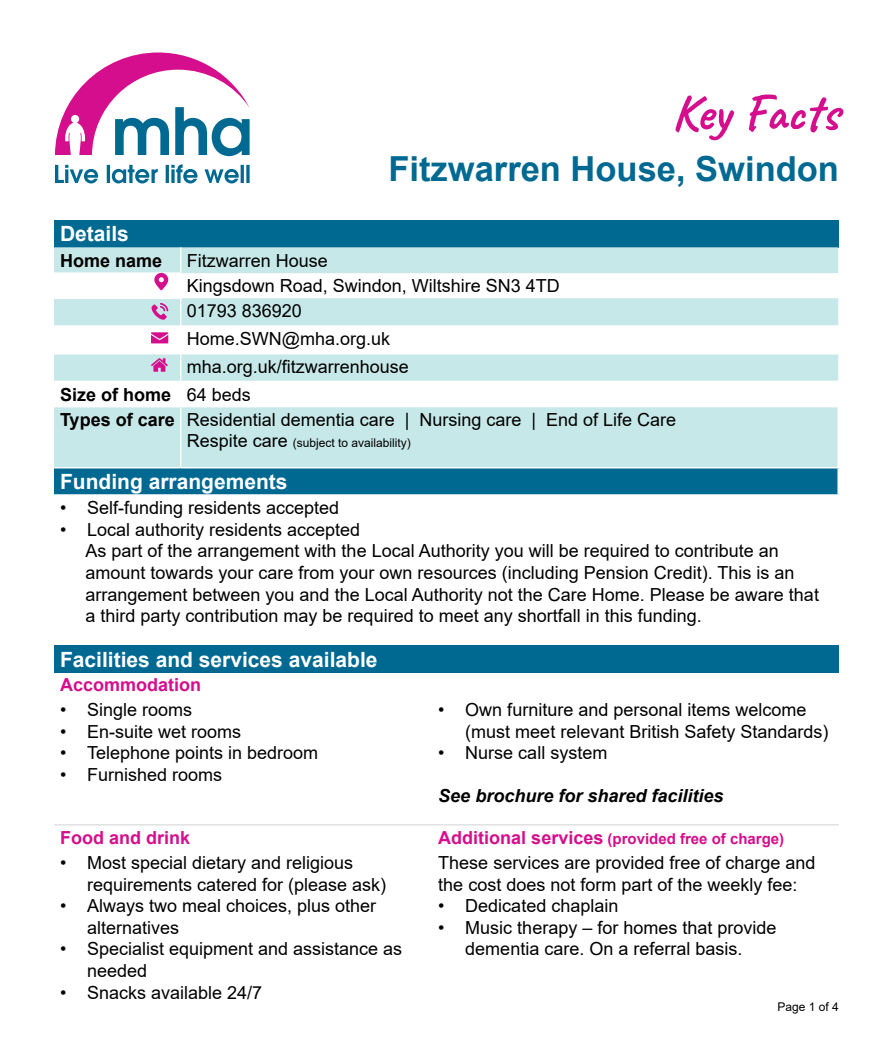
<style>
.page{position:relative;width:893px;height:1063px;background:#fff}
.page>*{position:absolute;margin:0;border:0;box-sizing:border-box;transform-origin:0 0}
.t1{font:51px "Caveat";color:#d40e8c}
.t2{font:700 34.5px "Arial";color:#006992}
.t3{font:700 21px "Arial";color:#fff}
.t4{font:18px/21.6px "Arial";color:#000}
.t5{font:italic 700 18px "Arial";color:#000}
.t6{font:700 18px "Arial";color:#d40e8c}
.t7{font:700 18px "Arial";color:#000}
.t8{font:700 15px "Arial";color:#d40e8c}
.t9{font:12px "Arial";color:#000}
.s1{font-weight:400}
.s2{font-weight:700}
.s3{font-size:18px}
</style>
<div class="page">
<div style="left:54px;top:645px;width:785px;height:28px;background:#006992"></div>
<hr style="left:54px;top:825px;width:378px;height:1px;background:#d1d3d4">
<hr style="left:432px;top:825px;width:407px;height:1px;background:#d1d3d4">
<svg style="left:55px;top:164px;width:195px;height:19px"></svg>
<svg style="left:55px;top:53px;width:195px;height:103px"></svg>
<div style="left:54px;top:220px;width:784px;height:27px;background:#006992"></div>
<div style="left:54px;top:407px;width:783px;height:60px;background:#c7e8e8"></div>
<div style="left:54px;top:468px;width:784px;height:27px;background:#006992"></div>
<hr style="left:180px;top:407px;width:1px;height:60px;background:#fff">
<hr style="left:837px;top:468px;width:2px;height:26px;background:#fff">
<hr style="left:54px;top:494px;width:127px;height:2px;background:#fff">
<hr style="left:181px;top:494px;width:658px;height:2px;background:#fff">
<svg style="left:54px;top:298px;width:784px;height:83px"></svg>
<svg style="left:54px;top:247px;width:784px;height:43px"></svg>
<h1 class="t1" style="left:672px;top:80px;width:169px">Key Facts</h1>
<h2 class="t2" style="left:388px;top:145px;width:452px">Fitzwarren House, Swindon</h2>
<p class="t3" style="left:60px;top:219px;width:70px">Details</p>
<p class="t7" style="left:60px;top:248px;width:104px">Home name</p>
<p class="t4" style="left:187px;top:248px;width:375px;line-height:25px">Fitzwarren House<br>Kingsdown Road, Swindon, Wiltshire SN3 4TD<br>01793 836920</p>
<p class="t4" style="left:187px;top:328px;width:205px">Home.SWN@mha.org.uk</p>
<p class="t4" style="left:187px;top:356px;width:224px">mha.org.uk/fitzwarrenhouse</p>
<p class="t7" style="left:60px;top:382px;width:192px">Size of home <span class="s1">64 beds</span></p>
<p class="t4" style="left:60px;top:408px;width:618px"><span class="s2">Types of care</span> Residential dementia care | Nursing care | End of Life Care</p>
<p class="t9" style="left:187px;top:435px;width:226px"><span class="s3">Respite care</span> (subject to availability)</p>
<p class="t3" style="left:60px;top:467px;width:229px">Funding arrangements</p>
<p class="t4" style="left:60px;top:497px;width:281px">• Self-funding residents accepted</p>
<p class="t4" style="left:86px;top:518px;width:735px;text-indent:-26px">• Local authority residents accepted<br>As part of the arrangement with the Local Authority you will be required to contribute an amount towards your care from your own resources (including Pension Credit). This is an arrangement between you and the Local Authority not the Care Home. Please be aware that a third party contribution may be required to meet any shortfall in this funding.</p>
<p class="t3" style="left:60px;top:644px;width:319px">Facilities and services available</p>
<p class="t6" style="left:60px;top:672px;width:143px">Accommodation</p>
<p class="t4" style="left:60px;top:699px;width:134px">• Single rooms</p>
<p class="t4" style="left:60px;top:720px;width:183px">• En-suite wet rooms</p>
<p class="t4" style="left:60px;top:742px;width:260px">• Telephone points in bedroom</p>
<p class="t4" style="left:60px;top:764px;width:164px">• Furnished rooms</p>
<p class="t4" style="left:465px;top:699px;width:365px;text-indent:-27px">• Own furniture and personal items welcome (must meet relevant British Safety Standards)</p>
<p class="t4" style="left:438px;top:742px;width:171px">• Nurse call system</p>
<p class="t5" style="left:438px;top:784px;width:287px">See brochure for shared facilities</p>
<p class="t6" style="left:60px;top:825px;width:132px">Food and drink</p>
<p class="t8" style="left:438px;top:828px;width:347px"><span class="s3">Additional services</span> (provided free of charge)</p>
<p class="t4" style="left:87px;top:852px;width:301px;text-indent:-27px">• Most special dietary and religious requirements catered for (please ask)</p>
<p class="t4" style="left:87px;top:895px;width:291px;text-indent:-27px">• Always two meal choices, plus other alternatives</p>
<p class="t4" style="left:87px;top:938px;width:317px;text-indent:-27px">• Specialist equipment and assistance as needed</p>
<p class="t4" style="left:60px;top:981px;width:204px">• Snacks available 24/7</p>
<p class="t4" style="left:438px;top:852px;width:379px">These services are provided free of charge and the cost does not form part of the weekly fee:</p>
<p class="t4" style="left:438px;top:895px;width:182px">• Dedicated chaplain</p>
<p class="t4" style="left:438px;top:917px;width:340px;text-align:center">• Music therapy – for homes that provide dementia care. On a referral basis.</p>
<p class="t9" style="left:778px;top:999px;width:63px">Page 1 of 4</p>
</div>
